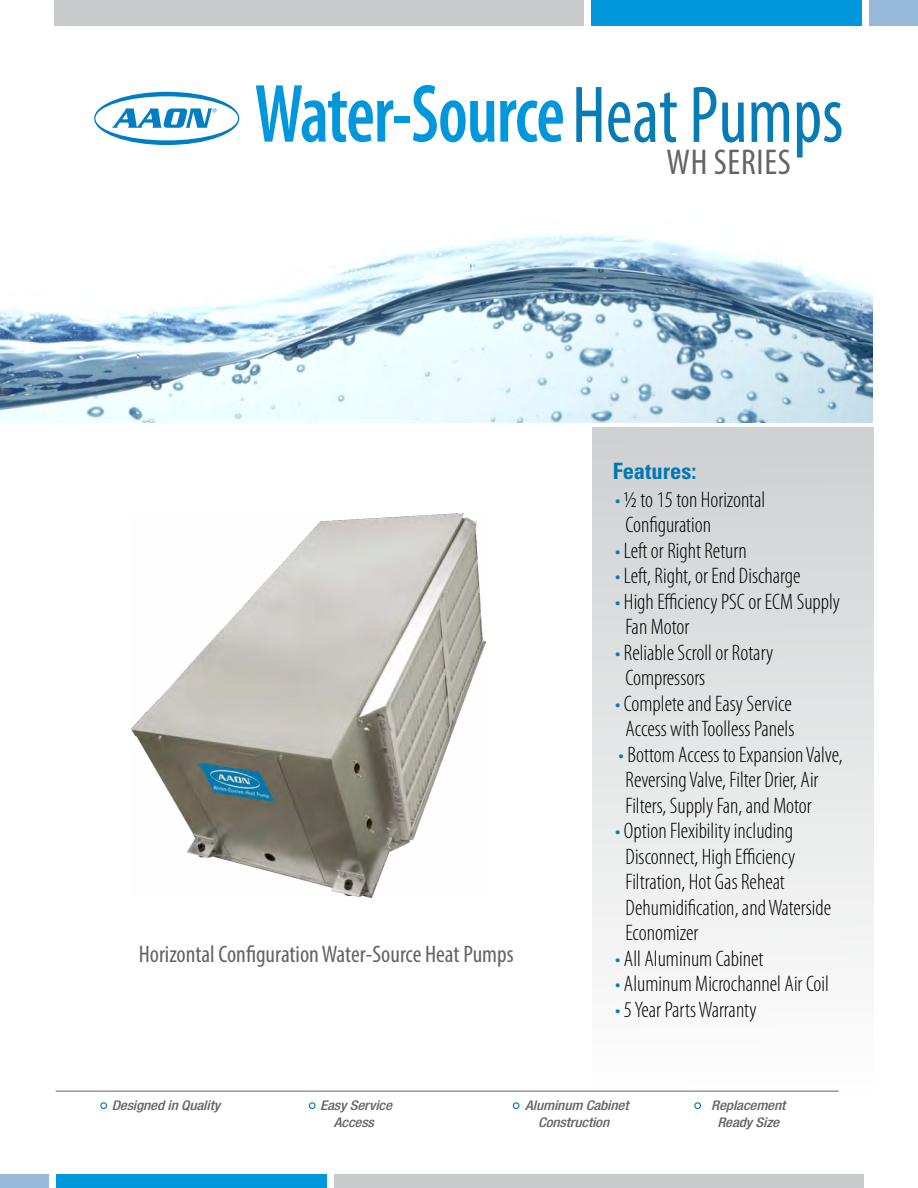
<style>
.page{position:relative;width:918px;height:1188px;background:#fff}
.page>*{position:absolute;margin:0;border:0;box-sizing:border-box;transform-origin:0 0}
.t1{font:condensed 81.3px "Myriad Pro";color:#077bb6;scale:.9 1}
.t2{font:condensed 36px "Myriad Pro";letter-spacing:.02em;color:#636466}
.t3{font:condensed 24px "Myriad Pro";color:#636466}
.t4{font:300 condensed 22.5px/25.5px "Myriad Pro";color:#000}
.t5{font:700 condensed 22.5px "Univers";color:#0078b3}
.t6{font:italic 500 condensed 13.35px/16.5px "Helvetica Neue";letter-spacing:-.01em;color:#636466;text-align:center;scale:1.12 1}
.s1{color:#007fbc}
</style>
<div class="page">
<div style="left:54px;top:0;width:530px;height:26px;background:#c9cacc"></div>
<div style="left:592px;top:0;width:270px;height:26px;background:#0097dc"></div>
<div style="left:869px;top:0;width:49px;height:26px;background:#96b9da"></div>
<div style="left:334px;top:1175px;width:530px;height:13px;background:#c9cacc"></div>
<div style="left:56px;top:1175px;width:270px;height:13px;background:#0097dc"></div>
<div style="left:0;top:1175px;width:49px;height:13px;background:#96b9da"></div>
<div style="left:592px;top:428px;width:282px;height:664px;background:linear-gradient(to bottom,#ced0d1,#fefefe)"></div>
<div style="left:694px;top:1102px;width:7px;height:7px;border:1px solid #0078b3;border-radius:50%"></div>
<div style="left:513px;top:1102px;width:7px;height:7px;border:1px solid #0078b3;border-radius:50%"></div>
<div style="left:309px;top:1102px;width:7px;height:7px;border:1px solid #0078b3;border-radius:50%"></div>
<div style="left:100px;top:1102px;width:7px;height:7px;border:1px solid #0078b3;border-radius:50%"></div>
<hr style="left:56px;top:1090px;width:783px;height:2px;background:#939598">
<img style="left:0;top:233px;width:873px;height:189px">
<svg style="left:256px;top:85px;width:137px;height:57px"></svg>
<div style="left:395px;top:116px;width:15px;height:6px;background:#0097dc"></div>
<svg style="left:413px;top:85px;width:150px;height:57px"></svg>
<svg style="left:94px;top:92px;width:145px;height:53px"></svg>
<img style="left:132px;top:514px;width:354px;height:383px">
<h1 class="t1" style="left:572px;top:66px;width:303px">Heat Pumps</h1>
<h2 class="t2" style="left:667px;top:141px;width:126px">WH SERIES</h2>
<p class="t3" style="left:139px;top:939px;width:376px">Horizontal Configuration Water-Source Heat Pumps</p>
<p class="t5" style="left:613px;top:457px;width:85px">Features:</p>
<p class="t4" style="left:626px;top:486px;width:141px;text-indent:-10px"><span class="s1">•</span> ½ to 15 ton Horizontal<br>Configuration</p>
<p class="t4" style="left:615px;top:537px;width:133px"><span class="s1">•</span> Left or Right Return</p>
<p class="t4" style="left:615px;top:563px;width:187px"><span class="s1">•</span> Left, Right, or End Discharge</p>
<p class="t4" style="left:626px;top:588px;width:216px;text-indent:-10px"><span class="s1">•</span> High Efficiency PSC or ECM Supply<br>Fan Motor</p>
<p class="t4" style="left:626px;top:639px;width:149px;text-indent:-10px"><span class="s1">•</span> Reliable Scroll or Rotary<br>Compressors</p>
<p class="t4" style="left:615px;top:690px;width:181px;text-align:center"><span class="s1">•</span> Complete and Easy Service<br>Access with Toolless Panels</p>
<p class="t4" style="left:626px;top:741px;width:219px;text-indent:-7px"><span class="s1">•</span> Bottom Access to Expansion Valve,<br>Reversing Valve, Filter Drier, Air<br>Filters, Supply Fan, and Motor</p>
<p class="t4" style="left:626px;top:818px;width:207px;text-indent:-10px"><span class="s1">•</span> Option Flexibility including<br>Disconnect, High Efficiency<br>Filtration, Hot Gas Reheat<br>Dehumidification, and Waterside<br>Economizer</p>
<p class="t4" style="left:615px;top:945px;width:150px"><span class="s1">•</span> All Aluminum Cabinet</p>
<p class="t4" style="left:615px;top:971px;width:215px"><span class="s1">•</span> Aluminum Microchannel Air Coil</p>
<p class="t4" style="left:615px;top:996px;width:143px"><span class="s1">•</span> 5 Year Parts Warranty</p>
<p class="t6" style="left:112px;top:1097px;width:98px">Designed in Quality</p>
<p class="t6" style="left:320px;top:1097px;width:66px">Easy Service<br>Access</p>
<p class="t6" style="left:525px;top:1097px;width:94px">Aluminum Cabinet<br>Construction</p>
<p class="t6" style="left:711px;top:1097px;width:68px">Replacement<br>Ready Size</p>
</div>
